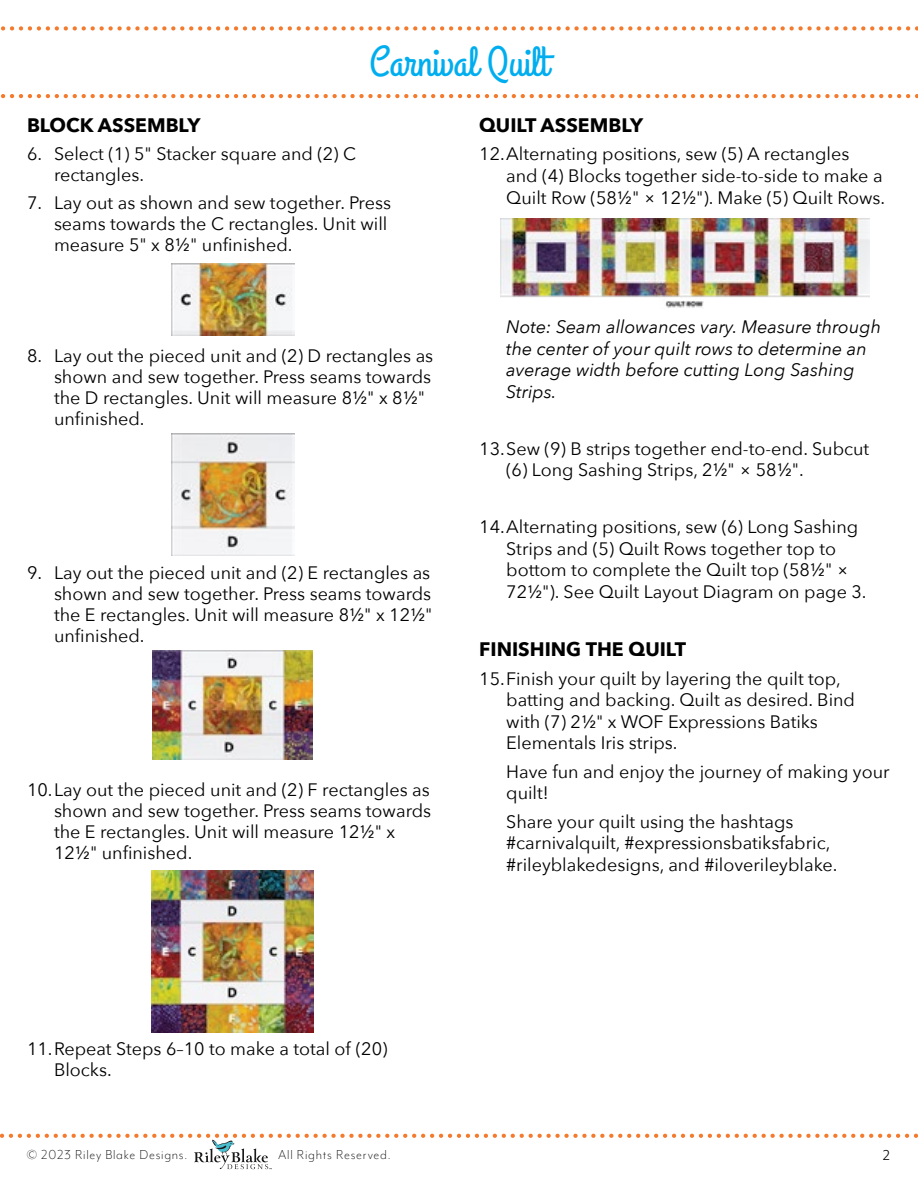
<style>
.page{position:relative;width:918px;height:1188px;background:#fff}
.page>*{position:absolute;margin:0;border:0;box-sizing:border-box;transform-origin:0 0}
.t1{font:42px "Grand Hotel";color:#00aeef}
.t2{font:700 19.5px "Avenir Next";color:#000}
.t3{font:18px/21px "Avenir Next";color:#000}
.t4{font:italic 18px/21.6px "Avenir Next";color:#000}
.t5{font:16.5px "Mr Eaves Mod OT";color:#000}
.t6{font:300 15px "Mr Eaves Mod OT";letter-spacing:.05em;color:#000}
</style>
<div class="page">
<svg style="left:1px;top:94px;width:917px;height:4px"></svg>
<svg style="left:1px;top:26px;width:917px;height:5px"></svg>
<svg style="left:0;top:1134px;width:918px;height:35px"></svg>
<img style="left:172px;top:264px;width:122px;height:72px">
<img style="left:172px;top:433px;width:122px;height:123px">
<img style="left:152px;top:870px;width:162px;height:162px">
<img style="left:500px;top:219px;width:370px;height:89px">
<img style="left:153px;top:651px;width:160px;height:109px">
<h1 class="t1" style="left:369px;top:35px;width:181px">Carnival Quilt</h1>
<p class="t2" style="left:479px;top:108px;width:165px">QUILT ASSEMBLY</p>
<p class="t3" style="left:506px;top:143px;width:380px;line-height:21.6px;text-indent:-27px">12.Alternating positions, sew (5) A rectangles and (4) Blocks together side-to-side to make a<br>Quilt Row (58½" × 12½"). Make (5) Quilt Rows.</p>
<p class="t2" style="left:27px;top:108px;width:175px">BLOCK ASSEMBLY</p>
<p class="t3" style="left:54px;top:142px;width:304px;text-indent:-27px">6. Select (1) 5" Stacker square and (2) C rectangles.</p>
<p class="t3" style="left:54px;top:191px;width:339px;text-indent:-27px">7. Lay out as shown and sew together. Press seams towards the C rectangles. Unit will measure 5" x 8½" unfinished.</p>
<p class="t3" style="left:54px;top:345px;width:381px;text-indent:-27px">8. Lay out the pieced unit and (2) D rectangles as shown and sew together. Press seams towards the D rectangles. Unit will measure 8½" x 8½" unfinished.</p>
<p class="t3" style="left:54px;top:562px;width:380px;text-indent:-27px">9. Lay out the pieced unit and (2) E rectangles as shown and sew together. Press seams towards the E rectangles. Unit will measure 8½" x 12½" unfinished.</p>
<p class="t3" style="left:54px;top:778px;width:379px;text-indent:-27px">10.Lay out the pieced unit and (2) F rectangles as shown and sew together. Press seams towards the E rectangles. Unit will measure 12½" x 12½" unfinished.</p>
<p class="t4" style="left:506px;top:315px;width:376px">Note: Seam allowances vary. Measure through the center of your quilt rows to determine an average width before cutting Long Sashing Strips.</p>
<p class="t3" style="left:506px;top:437px;width:365px;line-height:21.6px;text-indent:-27px">13.Sew (9) B strips together end-to-end. Subcut (6) Long Sashing Strips, 2½" × 58½".</p>
<p class="t3" style="left:506px;top:515px;width:362px;line-height:21.6px;text-indent:-27px">14.Alternating positions, sew (6) Long Sashing Strips and (5) Quilt Rows together top to bottom to complete the Quilt top (58½" × 72½"). See Quilt Layout Diagram on page 3.</p>
<p class="t2" style="left:479px;top:633px;width:208px">FINISHING THE QUILT</p>
<p class="t3" style="left:506px;top:667px;width:350px;line-height:21.6px;text-indent:-27px">15.Finish your quilt by layering the quilt top, batting and backing. Quilt as desired. Bind with (7) 2½" x WOF Expressions Batiks Elementals Iris strips.</p>
<p class="t3" style="left:506px;top:760px;width:385px;line-height:21.6px">Have fun and enjoy the journey of making your quilt!</p>
<p class="t3" style="left:506px;top:810px;width:333px;line-height:21.6px">Share your quilt using the hashtags #carnivalquilt, #expressionsbatiksfabric, #rileyblakedesigns, and #iloverileyblake.</p>
<p class="t3" style="left:54px;top:1037px;width:335px;text-indent:-27px">11.Repeat Steps 6–10 to make a total of (20)<br>Blocks.</p>
<p class="t6" style="left:27px;top:1146px;width:162px">© 2023 Riley Blake Designs.</p>
<p class="t6" style="left:278px;top:1146px;width:114px">All Rights Reserved.</p>
<p class="t5" style="left:883px;top:1146px;width:9px">2</p>
</div>
